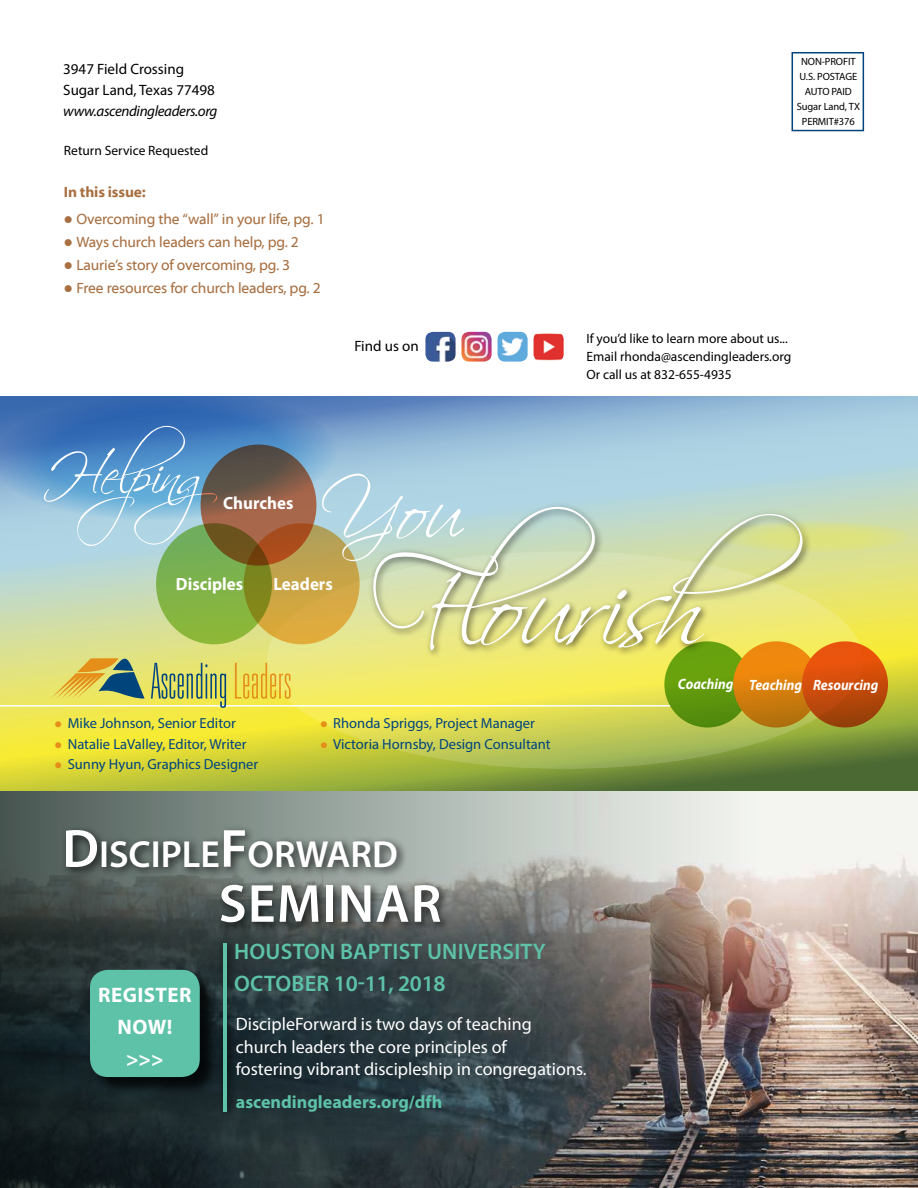
<style>
.page{position:relative;width:918px;height:1188px;background:#fff}
.page>*{position:absolute;margin:0;border:0;box-sizing:border-box;transform-origin:0 0}
.t1{font:115.5px "Scriptina Pro";color:#fff;scale:.96 1}
.t2{font:83.4px "Scriptina Pro";color:#fff;scale:.96 1}
.t3{font:56.4px "Scriptina Pro";color:#fff;scale:.96 1}
.t4{font:600 54px "Myriad Pro";letter-spacing:.02em;color:#fff}
.t5{font:600 37.8px "Myriad Pro";color:#fff}
.t6{font:600 22.5px "Myriad Pro";letter-spacing:.01em;color:#5dc2a8}
.t7{font:600 22.5px "Myriad Pro";letter-spacing:-.01em;color:#5dc2a8}
.t8{font:700 21px/31.8px "Myriad Pro";letter-spacing:.02em;color:#fff;text-align:center}
.t9{font:18px/22.5px "Myriad Pro";color:#fff}
.t10{font:700 18px "Myriad Pro";color:#5dc2a8}
.t11{font:700 17.7px "Myriad Pro";color:#fff;scale:.96 1}
.t12{font:15px "Myriad Web Pro";letter-spacing:-.01em;color:#a87042}
.t13{font:15px/21px "Myriad Pro";color:#000}
.t14{font:italic 700 15px "Myriad Pro";color:#fff;scale:.91 1}
.t15{font:italic 15px "Myriad Pro";letter-spacing:-.025em;color:#000}
.t16{font:700 15px "Myriad Web Pro";letter-spacing:-.01em;color:#a87042}
.t17{font:14.55px "Myriad Pro";color:#00447c}
.t18{font:13.5px/18px "Myriad Pro";color:#000}
.t19{font:10.5px/15px "Myriad Pro";letter-spacing:-.01em;color:#000;text-align:center}
.s1{color:#e58e1a}
.s2{font-size:54px}
</style>
<div class="page">
<img style="left:758px;top:791px;width:160px;height:397px">
<img style="left:0;top:791px;width:758px;height:397px">
<svg style="left:792px;top:52px;width:72px;height:79px"></svg>
<svg style="left:0;top:397px;width:918px;height:394px;background:#b2c588"></svg>
<svg style="left:267px;top:551px;width:596px;height:218px;background:#eae670"></svg>
<svg style="left:0;top:397px;width:401px;height:205px;background:#78a6cc"></svg>
<div style="left:802px;top:641px;width:86px;height:86px;background:linear-gradient(to bottom,#fb5b0e,#983f09);border-radius:50%"></div>
<hr style="left:0;top:705px;width:670px;height:2px;background:#fff">
<svg style="left:201px;top:445px;width:115px;height:121px;background:#7f5a48"></svg>
<svg style="left:156px;top:523px;width:116px;height:121px;background:#7da643"></svg>
<svg style="left:244px;top:523px;width:116px;height:121px;background:#bc943b"></svg>
<svg style="left:151px;top:663px;width:75px;height:45px;background:#b6c16b"></svg>
<svg style="left:235px;top:663px;width:56px;height:36px;background:#ebcf51"></svg>
<svg style="left:51px;top:654px;width:94px;height:45px;background:#b6b466"></svg>
<img style="left:735px;top:477px;width:183px;height:124px">
<svg style="left:716px;top:521px;width:195px;height:31px;background:#d9e089"></svg>
<img style="left:366px;top:499px;width:449px;height:266px">
<img style="left:425px;top:332px;width:31px;height:30px">
<img style="left:461px;top:332px;width:31px;height:30px">
<img style="left:498px;top:332px;width:30px;height:30px">
<img style="left:534px;top:333px;width:30px;height:28px">
<div style="left:61px;top:825px;width:347px;height:54px;background:#000;opacity:.75"></div>
<div style="left:216px;top:880px;width:235px;height:54px;background:#000;opacity:.75"></div>
<div style="left:217px;top:937px;width:21px;height:184px;background:#000;opacity:.75"></div>
<hr style="left:224px;top:943px;width:3px;height:168px;background:#5dc2a8">
<div style="left:92px;top:972px;width:127px;height:124px;background:#000;opacity:.75"></div>
<div style="left:90px;top:970px;width:110px;height:107px;background:#5dc2a8;border-radius:18px"></div>
<p class="t13" style="left:63px;top:58px;width:153px">3947 Field Crossing<br>Sugar Land, Texas 77498</p>
<p class="t15" style="left:63px;top:102px;width:156px">www.ascendingleaders.org</p>
<p class="t18" style="left:64px;top:142px;width:146px">Return Service Requested</p>
<p class="t16" style="left:64px;top:184px;width:83px">In this issue:</p>
<p class="t12" style="left:64px;top:211px;width:262px">● Overcoming the “wall” in your life, pg. 1</p>
<p class="t12" style="left:64px;top:234px;width:236px">● Ways church leaders can help, pg. 2</p>
<p class="t12" style="left:64px;top:257px;width:228px">● Laurie’s story of overcoming, pg. 3</p>
<p class="t12" style="left:64px;top:280px;width:258px">● Free resources for church leaders, pg. 2</p>
<p class="t13" style="left:354px;top:335px;width:66px">Find us on</p>
<p class="t19" style="left:797px;top:54px;width:65px">NON-PROFIT<br>U.S. POSTAGE<br>AUTO PAID<br>Sugar Land, TX<br>PERMIT#376</p>
<p class="t18" style="left:586px;top:329px;width:206px">If you’d like to learn more about us...<br>Email rhonda@ascendingleaders.org<br>Or call us at 832-655-4935</p>
<h3 class="t3" style="left:43px;top:440px;width:228px">Helping</h3>
<h2 class="t2" style="left:342px;top:460px;width:124px">You</h2>
<p class="t11" style="left:223px;top:492px;width:75px">Churches</p>
<h1 class="t1" style="left:406px;top:536px;width:414px">Flourish</h1>
<p class="t11" style="left:176px;top:573px;width:72px">Disciples</p>
<p class="t11" style="left:273px;top:573px;width:63px">Leaders</p>
<p class="t17" style="left:55px;top:714px;width:183px"><span class="s1">●</span> Mike Johnson, Senior Editor</p>
<p class="t17" style="left:55px;top:735px;width:193px"><span class="s1">●</span> Natalie LaValley, Editor, Writer</p>
<p class="t17" style="left:55px;top:755px;width:205px"><span class="s1">●</span> Sunny Hyun, Graphics Designer</p>
<p class="t17" style="left:320px;top:714px;width:216px"><span class="s1">●</span> Rhonda Spriggs, Project Manager</p>
<p class="t17" style="left:320px;top:735px;width:232px"><span class="s1">●</span> Victoria Hornsby, Design Consultant</p>
<h3 class="t5" style="left:62px;top:830px;width:333px"><span class="s2">D</span>ISCIPLE<span class="s2">F</span>ORWARD</h3>
<h3 class="t4" style="left:219px;top:869px;width:213px">SEMINAR</h3>
<h3 class="t8" style="left:98px;top:979px;width:95px">Register<br>Now! &gt;&gt;&gt;</h3>
<h3 class="t6" style="left:234px;top:938px;width:31px">HOUS</h3>
<h3 class="t6" style="left:293px;top:938px;width:255px">TON BAPTIST UNIVERS ITY</h3>
<h3 class="t7" style="left:234px;top:969px;width:213px">OCTOBER 10-11, 2018</h3>
<p class="t9" style="left:236px;top:1012px;width:352px">DiscipleForward is two days of teaching church leaders the core principles of<br>fostering vibrant discipleship in congregations.</p>
<p class="t10" style="left:236px;top:1091px;width:208px">ascendingleaders.org/dfh</p>
<p class="t14" style="left:678px;top:675px;width:222px">Coaching Teaching Resourcing</p>
</div>
